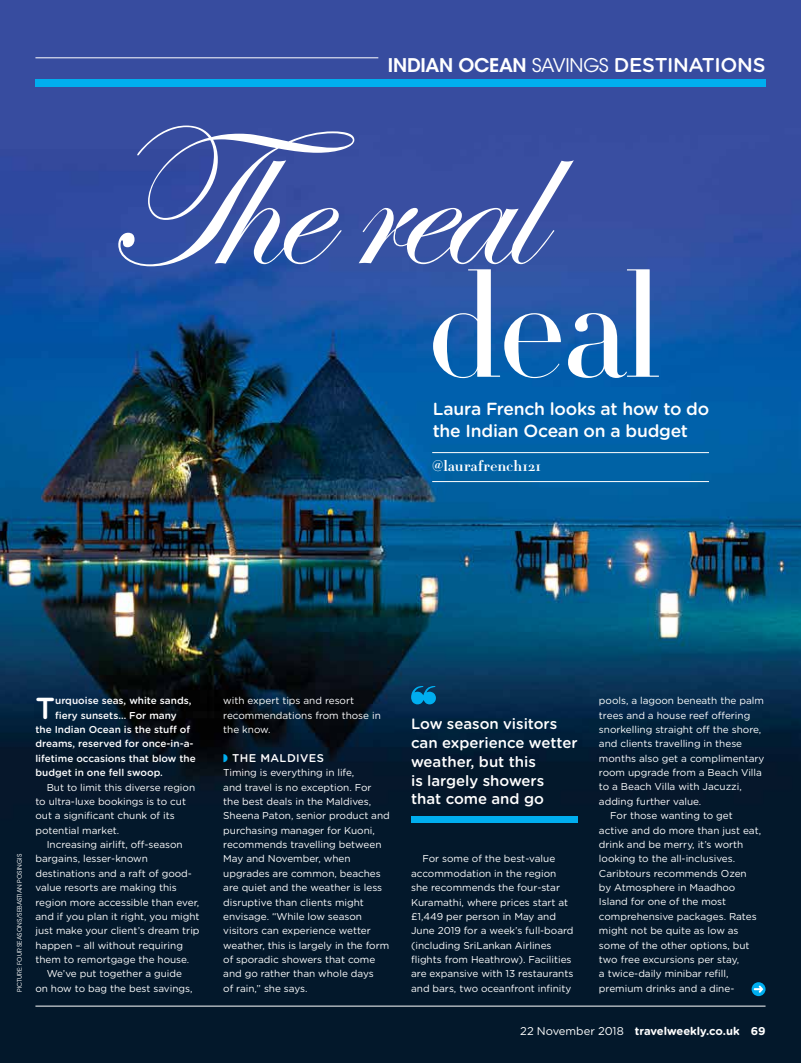
<style>
.page{position:relative;width:801px;height:1063px;background:#fff}
.page>*{position:absolute;margin:0;border:0;box-sizing:border-box;transform-origin:0 0}
.t1{font:203.5px "Edwardian Script ITC";letter-spacing:-.03em;color:#fff}
.t2{font:500 146.25px "Didot HTF 42";color:#fff}
.t3{font:500 30.38px "Gotham Rounded";color:#fff}
.t4{font:500 20px "Gotham Rounded";letter-spacing:-.02em;color:#fff}
.t5{font:500 17.5px/22.5px "Gotham Rounded";letter-spacing:-.015em;color:#fff}
.t6{font:500 15px/18.8px "Gotham Rounded";letter-spacing:-.005em;color:#fff}
.t7{font:700 15px "Didot HTF 06";letter-spacing:.005em;color:#fff}
.t8{font:700 11.25px "Gotham Rounded";letter-spacing:-.005em;color:#fff}
.t9{font:500 11.25px "Gotham Rounded";letter-spacing:.035em;color:#fff}
.t10{font:10px/14.4px "Gotham Rounded";letter-spacing:-.005em;color:#fff}
.t11{font:500 10px "Gotham Rounded";color:#fff}
.t12{font:6.25px "ITC Avant Garde Std";letter-spacing:.01em;color:#fff}
.s1{font-family:"ITC Avant Garde Std";font-weight:600;font-size:18.75px}
.s2{font-family:"ITC Avant Garde Std";font-weight:400;font-size:18.75px}
.s3{color:#00aeef}
.s4{font-weight:400}
</style>
<div class="page">
<img style="left:0;top:0;width:801px;height:1063px">
<hr style="left:35px;top:1006px;width:730px;height:1px;background:#fff">
<div style="left:35px;top:79px;width:730px;height:7px;background:#00aeef"></div>
<hr style="left:35px;top:58px;width:343px;height:1px;background:#fff">
<hr style="left:432px;top:452px;width:277px;height:1px;background:#fff">
<hr style="left:432px;top:481px;width:277px;height:1px;background:#fff">
<div style="left:411px;top:816px;width:167px;height:6px;background:#00aeef"></div>
<svg style="left:411px;top:686px;width:25px;height:18px"></svg>
<svg style="left:751px;top:982px;width:14px;height:14px"></svg>
<svg style="left:754px;top:986px;width:9px;height:7px"></svg>
<h3 class="t4" style="left:388px;top:50px;width:379px"><span class="s1">INDIAN OCEAN</span> <span class="s2">SAVINGS</span> DESTINATIONS</h3>
<h1 class="t1" style="left:103px;top:89px;width:434px">The real</h1>
<h2 class="t2" style="left:427px;top:237px;width:235px">deal</h2>
<h3 class="t5" style="left:433px;top:397px;width:278px">Laura French looks at how to do the Indian Ocean on a budget</h3>
<h3 class="t7" style="left:432px;top:456px;width:110px">@laurafrench121</h3>
<p class="t12" style="left:16px;top:992px;width:140px;rotate:-90deg">PICTURE: FOUR SEASONS/SEBASTIAN POSINGIS</p>
<h3 class="t3" style="left:35px;top:686px;width:21px">T</h3>
<p class="t11" style="left:55px;top:694px;width:138px">urquoise seas, white sands,</p>
<p class="t11" style="left:55px;top:708px;width:123px">fiery sunsets… For many</p>
<p class="t11" style="left:35px;top:722px;width:156px">the Indian Ocean is the stuff of</p>
<p class="t11" style="left:35px;top:737px;width:160px">dreams, reserved for once-in-a-</p>
<p class="t11" style="left:35px;top:751px;width:162px">lifetime occasions that blow the</p>
<p class="t11" style="left:35px;top:766px;width:129px">budget in one fell swoop.</p>
<p class="t10" style="left:35px;top:779px;width:161px;text-indent:11px">But to limit this diverse region to ultra-luxe bookings is to cut out a significant chunk of its potential market.</p>
<p class="t10" style="left:47px;top:837px;width:137px">Increasing airlift, off-season</p>
<p class="t10" style="left:35px;top:851px;width:114px">bargains, lesser-known</p>
<p class="t10" style="left:35px;top:866px;width:158px">destinations and a raft of good-</p>
<p class="t10" style="left:35px;top:880px;width:143px">value resorts are making this</p>
<p class="t10" style="left:35px;top:894px;width:165px">region more accessible than ever,</p>
<p class="t10" style="left:35px;top:909px;width:166px">and if you plan it right, you might</p>
<p class="t10" style="left:35px;top:923px;width:166px">just make your client’s dream trip</p>
<p class="t10" style="left:35px;top:937px;width:149px">happen – all without requiring</p>
<p class="t10" style="left:35px;top:952px;width:155px">them to remortgage the house.</p>
<p class="t10" style="left:47px;top:966px;width:137px">We’ve put together a guide</p>
<p class="t10" style="left:35px;top:981px;width:158px">on how to bag the best savings,</p>
<p class="t10" style="left:223px;top:693px;width:159px">with expert tips and resort recommendations from those in the know.</p>
<p class="t9" style="left:223px;top:750px;width:102px"><span class="s3">◗</span> THE MALDIVES</p>
<p class="t10" style="left:223px;top:765px;width:168px">Timing is everything in life,<br>and travel is no exception. For the best deals in the Maldives,<br>Sheena Paton, senior product and purchasing manager for Kuoni, recommends travelling between<br>May and November, when upgrades are common, beaches are quiet and the weather is less disruptive than clients might envisage. “While low season visitors can experience wetter weather, this is largely in the form of sporadic showers that come and go rather than whole days<br>of rain,” she says.</p>
<h3 class="t6" style="left:411px;top:714px;width:168px">Low season visitors can experience wetter weather, but this<br>is largely showers that come and go</h3>
<p class="t10" style="left:411px;top:851px;width:164px;text-indent:11px">For some of the best-value accommodation in the region she recommends the four-star<br>Kuramathi, where prices start at £1,449 per person in May and<br>June 2019 for a week’s full-board (including SriLankan Airlines flights from Heathrow). Facilities are expansive with 13 restaurants and bars, two oceanfront infinity</p>
<p class="t10" style="left:599px;top:693px;width:166px">pools, a lagoon beneath the palm</p>
<p class="t10" style="left:599px;top:707px;width:153px">trees and a house reef offering</p>
<p class="t10" style="left:599px;top:722px;width:164px">snorkelling straight off the shore,</p>
<p class="t10" style="left:599px;top:736px;width:145px">and clients travelling in these</p>
<p class="t10" style="left:599px;top:751px;width:167px">months also get a complimentary</p>
<p class="t10" style="left:599px;top:765px;width:164px">room upgrade from a Beach Villa</p>
<p class="t10" style="left:599px;top:779px;width:144px">to a Beach Villa with Jacuzzi,</p>
<p class="t10" style="left:599px;top:794px;width:104px">adding further value.</p>
<p class="t10" style="left:610px;top:808px;width:124px">For those wanting to get</p>
<p class="t10" style="left:599px;top:822px;width:164px">active and do more than just eat,</p>
<p class="t10" style="left:599px;top:837px;width:146px">drink and be merry, it’s worth</p>
<p class="t10" style="left:599px;top:851px;width:138px">looking to the all-inclusives.</p>
<p class="t10" style="left:599px;top:866px;width:149px">Caribtours recommends Ozen</p>
<p class="t10" style="left:599px;top:880px;width:138px">by Atmosphere in Maadhoo</p>
<p class="t10" style="left:599px;top:894px;width:129px">Island for one of the most</p>
<p class="t10" style="left:599px;top:909px;width:159px">comprehensive packages. Rates</p>
<p class="t10" style="left:599px;top:923px;width:141px">might not be quite as low as</p>
<p class="t10" style="left:599px;top:937px;width:152px">some of the other options, but</p>
<p class="t10" style="left:599px;top:952px;width:142px">two free excursions per stay,</p>
<p class="t10" style="left:599px;top:966px;width:131px">a twice-daily minibar refill,</p>
<p class="t10" style="left:599px;top:980px;width:137px">premium drinks and a dine-</p>
<p class="t8" style="left:520px;top:1023px;width:247px"><span class="s4">22 November 2018</span> travelweekly.co.uk 69</p>
</div>
